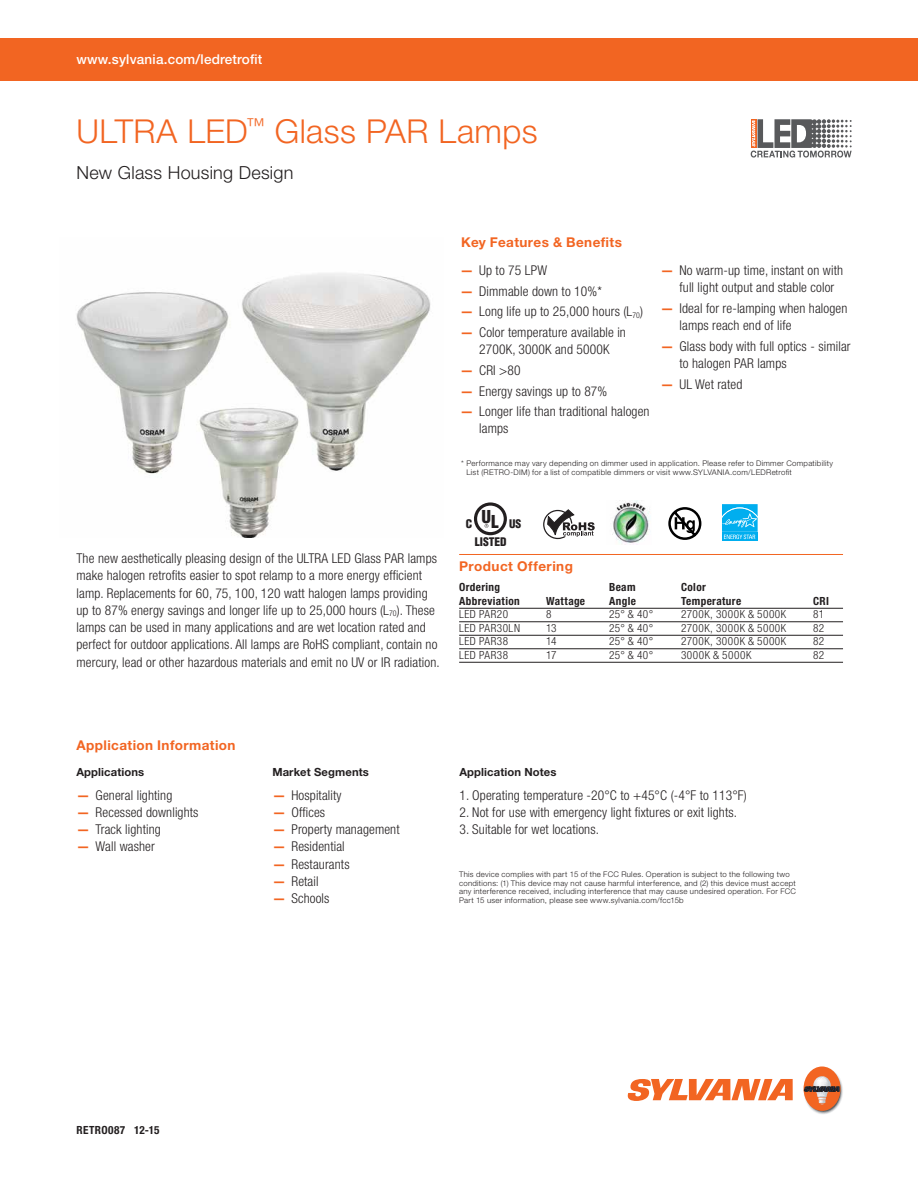
<style>
.page{position:relative;width:918px;height:1188px;background:#fff}
.page>*{position:absolute;margin:0;border:0;box-sizing:border-box;transform-origin:0 0}
.t1{font:300 33px "Helvetica Neue LT Pro";letter-spacing:.01em;color:#f26522}
.t2{font:300 18px "Helvetica Neue LT Pro";letter-spacing:.015em;color:#231f20}
.t3{font:300 condensed 13.5px/17.2px "Helvetica Neue LT Pro";letter-spacing:.01em;color:#231f20}
.t4{font:700 13.5px "Helvetica Neue LT Pro";letter-spacing:.03em;color:#f26522}
.t5{font:500 13.5px "Helvetica Neue LT Pro";letter-spacing:.015em;color:#fff}
.t6{font:900 condensed 11.55px/18px "Helvetica";letter-spacing:-.01em;color:#231f20;text-align:center}
.t7{font:300 condensed 11.25px "Helvetica Neue LT Pro";letter-spacing:.045em;color:#231f20}
.t8{font:700 condensed 11.25px "Helvetica Neue LT Pro";letter-spacing:.03em;color:#231f20}
.t9{font:700 11.25px "Helvetica Neue LT Pro";letter-spacing:.01em;color:#231f20}
.t10{font:300 7.8px/8.6px "Helvetica Neue LT Pro";letter-spacing:.04em;color:#231f20}
.s1{font-weight:700;font-stretch:normal;color:#f26522}
.s2{font-size:17.4px}
</style>
<div class="page">
<svg style="left:668px;top:507px;width:34px;height:33px"></svg>
<img style="left:612px;top:500px;width:38px;height:44px">
<hr style="left:459px;top:554px;width:384px;height:1px;background:#f26522">
<hr style="left:459px;top:608px;width:384px;height:1px;background:#231f20">
<hr style="left:459px;top:622px;width:384px;height:1px;background:#231f20">
<hr style="left:459px;top:635px;width:384px;height:1px;background:#231f20">
<hr style="left:459px;top:649px;width:384px;height:1px;background:#231f20">
<hr style="left:459px;top:662px;width:384px;height:1px;background:#231f20">
<img style="left:76px;top:273px;width:355px;height:265px">
<svg style="left:543px;top:510px;width:52px;height:29px"></svg>
<div style="left:0;top:38px;width:918px;height:43px;background:#f26522"></div>
<svg style="left:751px;top:119px;width:101px;height:39px"></svg>
<svg style="left:628px;top:1079px;width:165px;height:22px"></svg>
<svg style="left:803px;top:1067px;width:40px;height:47px"></svg>
<div style="left:474px;top:502px;width:33px;height:33px;border:3px solid #231f20;border-radius:50%"></div>
<svg style="left:485px;top:524px;width:3px;height:4px"></svg>
<div style="left:722px;top:533px;width:36px;height:8px;background:#00aeef"></div>
<svg style="left:722px;top:504px;width:36px;height:35px"></svg>
<p class="t5" style="left:77px;top:51px;width:187px">www.sylvania.com/ledretrofit</p>
<h1 class="t1" style="left:77px;top:111px;width:463px">ULTRA LED<sup>™</sup> Glass PAR Lamps</h1>
<h2 class="t2" style="left:77px;top:162px;width:218px">New Glass Housing Design</h2>
<p class="t4" style="left:461px;top:233px;width:162px">Key Features &amp; Benefits</p>
<p class="t3" style="left:460px;top:262px;width:89px"><span class="s1">—</span> Up to 75 LPW</p>
<p class="t3" style="left:460px;top:282px;width:143px"><span class="s1">—</span> Dimmable down to 10%*</p>
<p class="t3" style="left:460px;top:303px;width:185px"><span class="s1">—</span> Long life up to 25,000 hours (L<sub>70</sub>)</p>
<p class="t3" style="left:460px;top:324px;width:167px;text-align:center"><span class="s1">—</span> Color temperature available in<br>2700K, 3000K and 5000K</p>
<p class="t3" style="left:460px;top:361px;width:62px"><span class="s1">—</span> CRI &gt;80</p>
<p class="t3" style="left:460px;top:382px;width:149px"><span class="s1">—</span> Energy savings up to 87%</p>
<p class="t3" style="left:479px;top:403px;width:172px;text-indent:-19px"><span class="s1">—</span> Longer life than traditional halogen lamps</p>
<p class="t3" style="left:680px;top:262px;width:165px;text-indent:-19px"><span class="s1">—</span> No warm-up time, instant on with full light output and stable color</p>
<p class="t3" style="left:680px;top:300px;width:169px;text-indent:-19px"><span class="s1">—</span> Ideal for re-lamping when halogen lamps reach end of life</p>
<p class="t3" style="left:680px;top:337px;width:173px;text-indent:-19px"><span class="s1">—</span> Glass body with full optics - similar to halogen PAR lamps</p>
<p class="t3" style="left:660px;top:375px;width:84px"><span class="s1">—</span> UL Wet rated</p>
<p class="t10" style="left:466px;top:459px;width:368px;text-indent:-5px">* Performance may vary depending on dimmer used in application. Please refer to Dimmer Compatibility<br>List (RETRO-DIM) for a list of compatible dimmers or visit www.SYLVANIA.com/LEDRetrofit</p>
<p class="t6" style="left:466px;top:515px;width:57px">C <sup>U</sup><span class="s2">L</span> US<br>LISTED</p>
<p class="t3" style="left:77px;top:550px;width:365px">The new aesthetically pleasing design of the ULTRA LED Glass PAR lamps make halogen retrofits easier to spot relamp to a more energy efficient lamp. Replacements for 60, 75, 100, 120 watt halogen lamps providing up to 87% energy savings and longer life up to 25,000 hours (L<sub>70</sub>). These lamps can be used in many applications and are wet location rated and perfect for outdoor applications. All lamps are RoHS compliant, contain no mercury, lead or other hazardous materials and emit no UV or IR radiation.</p>
<p class="t4" style="left:459px;top:558px;width:115px">Product Offering</p>
<p class="t8" style="left:459px;top:580px;width:43px">Ordering</p>
<p class="t8" style="left:609px;top:580px;width:28px">Beam</p>
<p class="t8" style="left:681px;top:580px;width:26px">Color</p>
<p class="t8" style="left:459px;top:594px;width:62px">Abbreviation</p>
<p class="t8" style="left:546px;top:594px;width:41px">Wattage</p>
<p class="t8" style="left:609px;top:594px;width:28px">Angle</p>
<p class="t8" style="left:681px;top:594px;width:62px">Temperature</p>
<p class="t8" style="left:813px;top:594px;width:17px">CRI</p>
<p class="t7" style="left:459px;top:608px;width:51px">LED PAR20</p>
<p class="t7" style="left:546px;top:608px;width:7px">8</p>
<p class="t7" style="left:609px;top:608px;width:46px">25° &amp; 40°</p>
<p class="t7" style="left:681px;top:608px;width:107px">2700K, 3000K &amp; 5000K</p>
<p class="t7" style="left:813px;top:608px;width:13px">81</p>
<p class="t7" style="left:459px;top:621px;width:62px">LED PAR30LN</p>
<p class="t7" style="left:546px;top:621px;width:12px">13</p>
<p class="t7" style="left:609px;top:621px;width:46px">25° &amp; 40°</p>
<p class="t7" style="left:681px;top:621px;width:107px">2700K, 3000K &amp; 5000K</p>
<p class="t7" style="left:813px;top:621px;width:13px">82</p>
<p class="t7" style="left:459px;top:635px;width:51px">LED PAR38</p>
<p class="t7" style="left:546px;top:635px;width:12px">14</p>
<p class="t7" style="left:609px;top:635px;width:46px">25° &amp; 40°</p>
<p class="t7" style="left:681px;top:635px;width:107px">2700K, 3000K &amp; 5000K</p>
<p class="t7" style="left:813px;top:635px;width:13px">82</p>
<p class="t7" style="left:459px;top:648px;width:51px">LED PAR38</p>
<p class="t7" style="left:546px;top:648px;width:12px">17</p>
<p class="t7" style="left:609px;top:648px;width:46px">25° &amp; 40°</p>
<p class="t7" style="left:681px;top:648px;width:72px">3000K &amp; 5000K</p>
<p class="t7" style="left:813px;top:648px;width:13px">82</p>
<p class="t4" style="left:77px;top:736px;width:161px">Application Information</p>
<p class="t9" style="left:76px;top:765px;width:69px">Applications</p>
<p class="t3" style="left:77px;top:786px;width:97px"><span class="s1">—</span> General lighting</p>
<p class="t3" style="left:77px;top:803px;width:123px"><span class="s1">—</span> Recessed downlights</p>
<p class="t3" style="left:77px;top:821px;width:86px"><span class="s1">—</span> Track lighting</p>
<p class="t3" style="left:77px;top:838px;width:80px"><span class="s1">—</span> Wall washer</p>
<p class="t9" style="left:272px;top:765px;width:98px">Market Segments</p>
<p class="t3" style="left:272px;top:786px;width:71px"><span class="s1">—</span> Hospitality</p>
<p class="t3" style="left:272px;top:803px;width:54px"><span class="s1">—</span> Offices</p>
<p class="t3" style="left:272px;top:821px;width:129px"><span class="s1">—</span> Property management</p>
<p class="t3" style="left:272px;top:838px;width:74px"><span class="s1">—</span> Residential</p>
<p class="t3" style="left:272px;top:855px;width:79px"><span class="s1">—</span> Restaurants</p>
<p class="t3" style="left:272px;top:872px;width:48px"><span class="s1">—</span> Retail</p>
<p class="t3" style="left:272px;top:890px;width:59px"><span class="s1">—</span> Schools</p>
<p class="t9" style="left:459px;top:765px;width:99px">Application Notes</p>
<p class="t3" style="left:459px;top:786px;width:289px">1. Operating temperature -20°C to +45°C (-4°F to 113°F)</p>
<p class="t3" style="left:459px;top:803px;width:279px">2. Not for use with emergency light fixtures or exit lights.</p>
<p class="t3" style="left:459px;top:821px;width:141px">3. Suitable for wet locations.</p>
<p class="t10" style="left:459px;top:870px;width:339px">This device complies with part 15 of the FCC Rules. Operation is subject to the following two conditions: (1) This device may not cause harmful interference, and (2) this device must accept any interference received, including interference that may cause undesired operation. For FCC Part 15 user information, please see www.sylvania.com/fcc15b</p>
<p class="t8" style="left:77px;top:1124px;width:84px">RETRO087 12-15</p>
</div>
